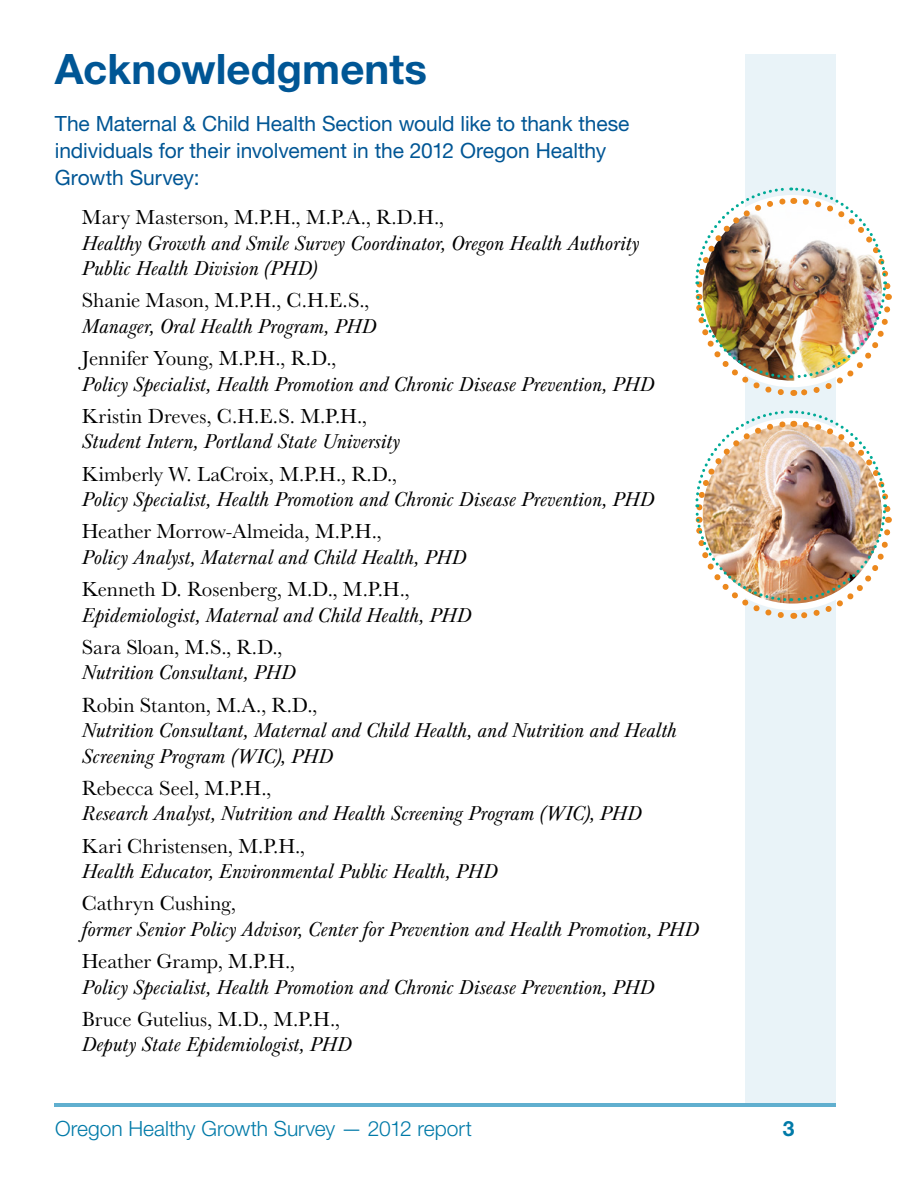
<style>
.page{position:relative;width:918px;height:1188px;background:#fff}
.page>*{position:absolute;margin:0;border:0;box-sizing:border-box;transform-origin:0 0}
.t1{font:700 42px "Helvetica Neue LT Std";color:#005695}
.t2{font:italic 21px/25.5px "Baskerville URW";color:#000}
.t3{font:21px "Baskerville URW";color:#000}
.t4{font:21px/27px "Helvetica Neue LT Std";letter-spacing:-.005em;color:#005695}
.t5{font:300 21px "Helvetica Neue LT Std";color:#007aa8}
.t6{font:700 21px "Helvetica Neue LT Std";color:#007aa8}
</style>
<div class="page">
<div style="left:745px;top:54px;width:91px;height:1053px;background:#e9f3f8"></div>
<hr style="left:54px;top:1103px;width:782px;height:4px;background:#60afcf">
<img style="left:695px;top:410px;width:197px;height:209px">
<img style="left:695px;top:187px;width:197px;height:209px">
<h1 class="t1" style="left:55px;top:43px;width:374px">Acknowledgments</h1>
<p class="t4" style="left:55px;top:110px;width:576px">The Maternal &amp; Child Health Section would like to thank these individuals for their involvement in the 2012 Oregon Healthy<br>Growth Survey:</p>
<p class="t3" style="left:82px;top:205px;width:364px">Mary Masterson, M.P.H., M.P.A., R.D.H.,</p>
<p class="t2" style="left:82px;top:231px;width:559px">Healthy Growth and Smile Survey Coordinator, Oregon Health Authority<br>Public Health Division (PHD)</p>
<p class="t3" style="left:82px;top:288px;width:289px">Shanie Mason, M.P.H., C.H.E.S.,</p>
<p class="t2" style="left:82px;top:314px;width:296px">Manager, Oral Health Program, PHD</p>
<p class="t3" style="left:82px;top:346px;width:256px">Jennifer Young, M.P.H., R.D.,</p>
<p class="t2" style="left:82px;top:372px;width:574px">Policy Specialist, Health Promotion and Chronic Disease Prevention, PHD</p>
<p class="t3" style="left:82px;top:404px;width:287px">Kristin Dreves, C.H.E.S. M.P.H.,</p>
<p class="t2" style="left:82px;top:430px;width:320px">Student Intern, Portland State University</p>
<p class="t3" style="left:82px;top:462px;width:317px">Kimberly W. LaCroix, M.P.H., R.D.,</p>
<p class="t2" style="left:82px;top:487px;width:574px">Policy Specialist, Health Promotion and Chronic Disease Prevention, PHD</p>
<p class="t3" style="left:82px;top:519px;width:301px">Heather Morrow-Almeida, M.P.H.,</p>
<p class="t2" style="left:82px;top:545px;width:386px">Policy Analyst, Maternal and Child Health, PHD</p>
<p class="t3" style="left:82px;top:577px;width:329px">Kenneth D. Rosenberg, M.D., M.P.H.,</p>
<p class="t2" style="left:82px;top:603px;width:391px">Epidemiologist, Maternal and Child Health, PHD</p>
<p class="t3" style="left:82px;top:635px;width:202px">Sara Sloan, M.S., R.D.,</p>
<p class="t2" style="left:82px;top:661px;width:215px">Nutrition Consultant, PHD</p>
<p class="t3" style="left:82px;top:693px;width:237px">Robin Stanton, M.A., R.D.,</p>
<p class="t2" style="left:82px;top:718px;width:596px">Nutrition Consultant, Maternal and Child Health, and Nutrition and Health<br>Screening Program (WIC), PHD</p>
<p class="t3" style="left:82px;top:776px;width:191px">Rebecca Seel, M.P.H.,</p>
<p class="t2" style="left:82px;top:802px;width:561px">Research Analyst, Nutrition and Health Screening Program (WIC), PHD</p>
<p class="t3" style="left:82px;top:833px;width:225px">Kari Christensen, M.P.H.,</p>
<p class="t2" style="left:82px;top:859px;width:417px">Health Educator, Environmental Public Health, PHD</p>
<p class="t3" style="left:82px;top:891px;width:156px">Cathryn Cushing,</p>
<p class="t2" style="left:82px;top:917px;width:619px">former Senior Policy Advisor, Center for Prevention and Health Promotion, PHD</p>
<p class="t3" style="left:82px;top:949px;width:215px">Heather Gramp, M.P.H.,</p>
<p class="t2" style="left:82px;top:975px;width:574px">Policy Specialist, Health Promotion and Chronic Disease Prevention, PHD</p>
<p class="t3" style="left:82px;top:1007px;width:260px">Bruce Gutelius, M.D., M.P.H.,</p>
<p class="t2" style="left:82px;top:1033px;width:271px">Deputy State Epidemiologist, PHD</p>
<p class="t5" style="left:55px;top:1116px;width:418px">Oregon Healthy Growth Survey — 2012 report</p>
<p class="t6" style="left:783px;top:1116px;width:13px">3</p>
</div>
